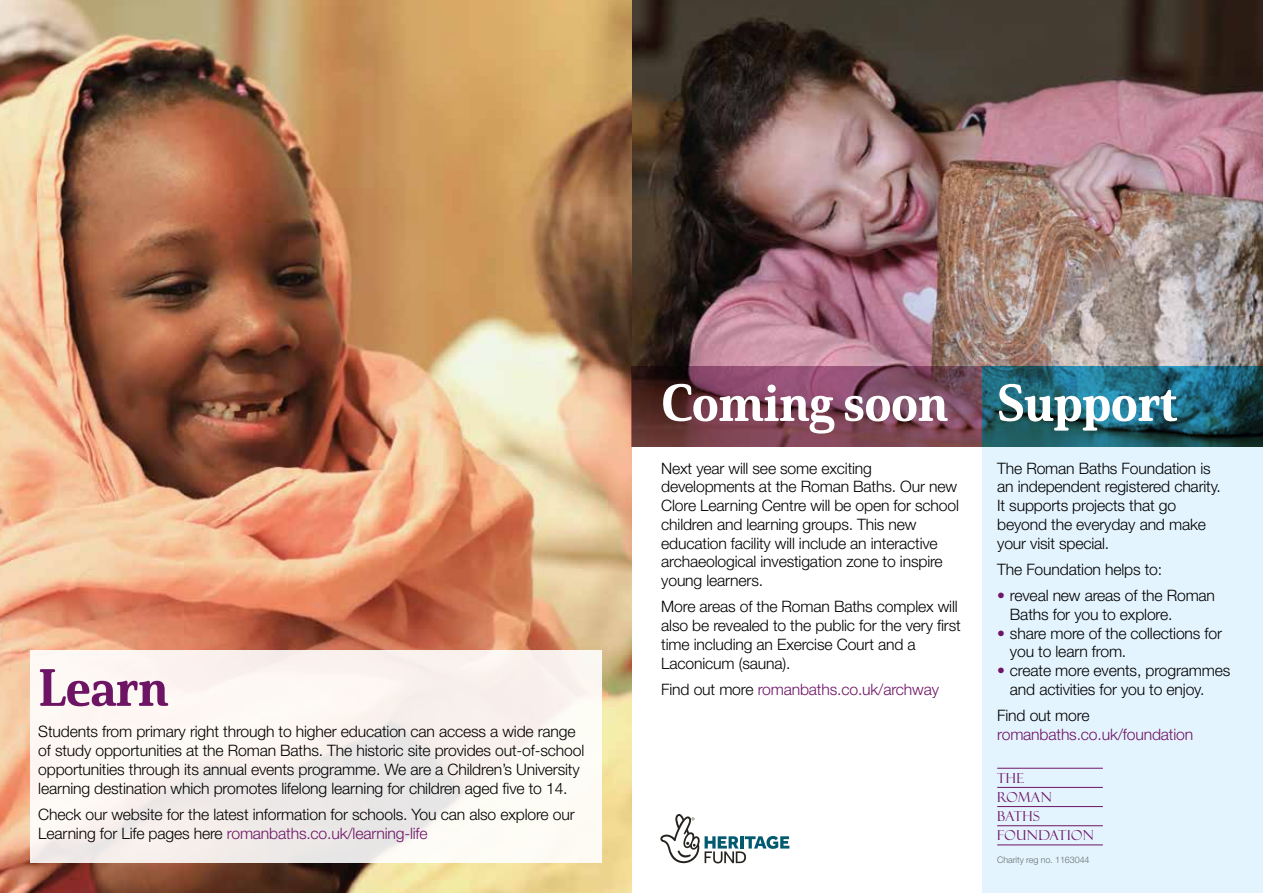
<style>
.page{position:relative;width:1263px;height:893px;background:#fff}
.page>*{position:absolute;margin:0;border:0;box-sizing:border-box;transform-origin:0 0}
.t1{font:51px "Solitas Serif Nor Ex B";letter-spacing:-.01em;color:#fff}
.t2{font:51px "Solitas Serif Nor Ex B";letter-spacing:-.01em;color:#6e1465}
.t3{font:300 15.75px/18.8px "Helvetica Neue";letter-spacing:-.01em;color:#000}
.t4{font:300 15.75px "Helvetica Neue";letter-spacing:-.01em;color:#6e1465}
.t5{font:13.8px/19.2px "Felix Titling";letter-spacing:.03em;color:#6e1465}
.t6{font:300 9px "Helvetica Neue";letter-spacing:-.01em;color:#656f70}
.s1{color:#6e1465}
.s2{color:#000}
</style>
<div class="page">
<div style="left:982px;top:446px;width:281px;height:447px;background:#e4f4fe"></div>
<img style="left:631px;top:0;width:632px;height:366px">
<img style="left:0;top:0;width:631px;height:893px">
<hr style="left:997px;top:768px;width:106px;height:1px;background:#6e1465">
<hr style="left:997px;top:787px;width:106px;height:1px;background:#6e1465">
<hr style="left:997px;top:806px;width:106px;height:1px;background:#6e1465">
<hr style="left:997px;top:825px;width:106px;height:1px;background:#6e1465">
<hr style="left:997px;top:845px;width:106px;height:1px;background:#6e1465">
<svg style="left:660px;top:814px;width:129px;height:49px"></svg>
<svg style="left:30px;top:651px;width:572px;height:212px;fill:#fbf3ef"></svg>
<svg style="left:631px;top:366px;width:351px;height:80px;background:#754052"></svg>
<svg style="left:982px;top:366px;width:281px;height:80px;background:#1d5f6f"></svg>
<h1 class="t2" style="left:38px;top:657px;width:132px">Learn</h1>
<p class="t3" style="left:38px;top:722px;width:547px">Students from primary right through to higher education can access a wide range of study opportunities at the Roman Baths. The historic site provides out-of-school opportunities through its annual events programme. We are a Children’s University learning destination which promotes lifelong learning for children aged five to 14.</p>
<p class="t3" style="left:38px;top:804px;width:538px">Check our website for the latest information for schools. You can also explore our<br>Learning for Life pages here <span class="s1">romanbaths.co.uk/learning-life</span></p>
<h1 class="t1" style="left:661px;top:372px;width:288px">Coming soon</h1>
<p class="t3" style="left:661px;top:458px;width:299px">Next year will see some exciting developments at the Roman Baths. Our new Clore Learning Centre will be open for school children and learning groups. This new education facility will include an interactive archaeological investigation zone to inspire young learners.</p>
<p class="t3" style="left:661px;top:597px;width:301px">More areas of the Roman Baths complex will also be revealed to the public for the very first time including an Exercise Court and a Laconicum (sauna).</p>
<p class="t4" style="left:661px;top:680px;width:279px"><span class="s2">Find out more</span> romanbaths.co.uk/archway</p>
<h1 class="t1" style="left:997px;top:372px;width:182px">Support</h1>
<p class="t3" style="left:997px;top:458px;width:225px">The Roman Baths Foundation is an independent registered charity.<br>It supports projects that go beyond the everyday and make your visit special.</p>
<p class="t3" style="left:997px;top:560px;width:166px">The Foundation helps to:</p>
<p class="t3" style="left:1010px;top:586px;width:207px;text-indent:-13px"><span class="s1">•</span> reveal new areas of the Roman<br>Baths for you to explore.</p>
<p class="t3" style="left:1010px;top:623px;width:214px;text-indent:-13px"><span class="s1">•</span> share more of the collections for you to learn from.</p>
<p class="t3" style="left:1010px;top:661px;width:222px;text-indent:-13px"><span class="s1">•</span> create more events, programmes and activities for you to enjoy.</p>
<p class="t3" style="left:997px;top:706px;width:94px">Find out more</p>
<p class="t4" style="left:997px;top:724px;width:198px">romanbaths.co.uk/foundation</p>
<p class="t5" style="left:997px;top:768px;width:98px">THE<br>ROMAN<br>BATHS<br>FOUNDATION</p>
<p class="t6" style="left:997px;top:854px;width:94px">Charity reg no. 1163044</p>
</div>
